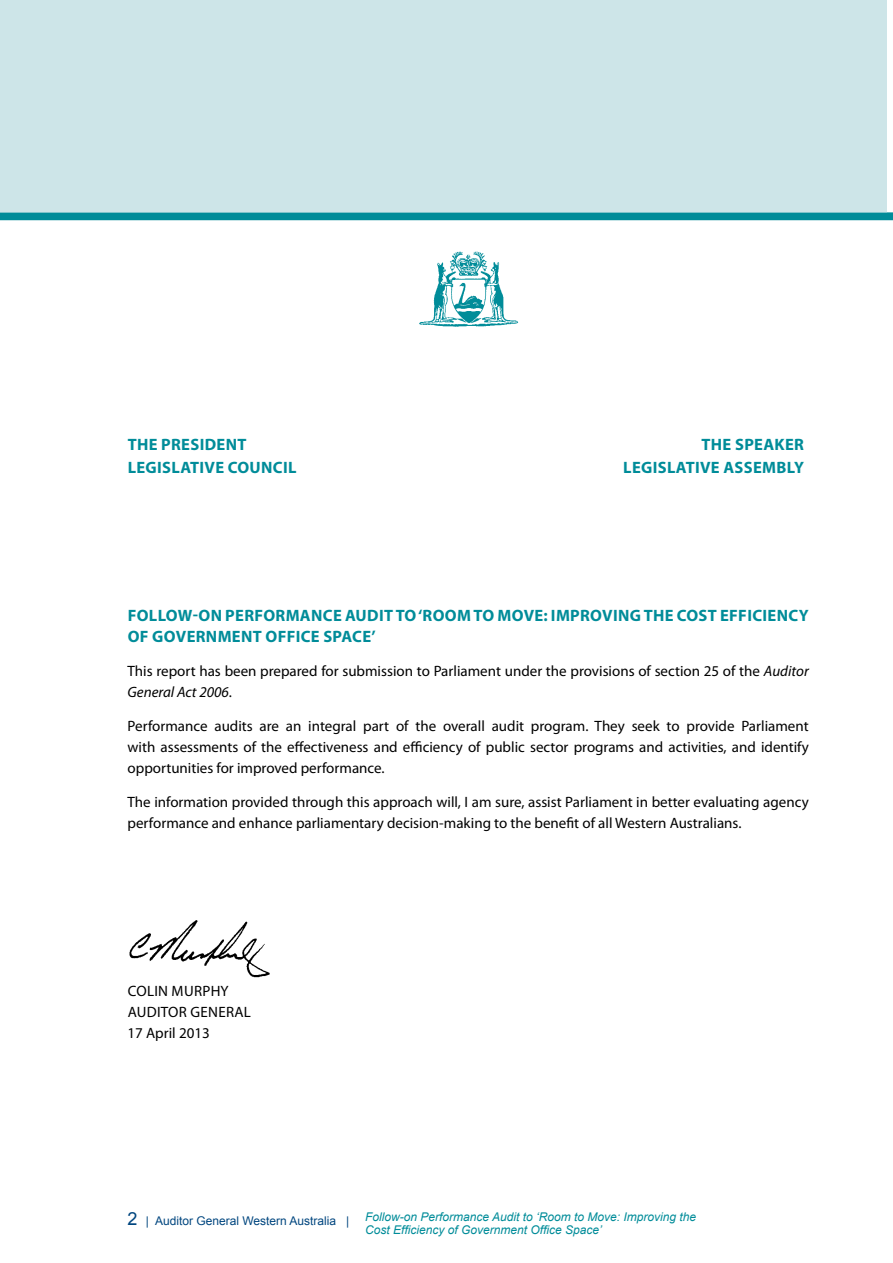
<style>
.page{position:relative;width:893px;height:1263px;background:#fff}
.page>*{position:absolute;margin:0;border:0;box-sizing:border-box;transform-origin:0 0}
.t1{font:700 16.5px/21px "Myriad Pro";letter-spacing:.02em;color:#008c99}
.t2{font:15px/21px "Myriad Pro";color:#000}
.t3{font:15px/21px "Myriad Pro";letter-spacing:.02em;color:#000}
.t4{font:italic 12px/13.5px "Arial";color:#008c99}
.t5{font:12px "Arial";color:#00467f}
.s1{font-style:italic}
.s2{font-size:18px}
</style>
<div class="page">
<div style="left:0;top:0;width:887px;height:213px;background:#cde5e8"></div>
<div style="left:0;top:213px;width:893px;height:7px;background:#008c99"></div>
<img style="left:419px;top:251px;width:99px;height:76px">
<img style="left:129px;top:920px;width:141px;height:58px">
<p class="t1" style="left:128px;top:434px;width:116px">THE PRESIDENT</p>
<p class="t1" style="left:702px;top:434px;width:104px">THE SPEAKER</p>
<p class="t1" style="left:128px;top:456px;width:166px">LEGISLATIVE COUNCIL</p>
<p class="t1" style="left:623px;top:456px;width:182px">LEGISLATIVE ASSEMBLY</p>
<p class="t1" style="left:128px;top:605px;width:682px">FOLLOW-ON PERFORMANCE AUDIT TO ‘ROOM TO MOVE: IMPROVING THE COST EFF ICIENCY<br>OF GOVERNMENT OFF</p>
<p class="t1" style="left:296px;top:626px;width:81px">ICE SPACE’</p>
<p class="t2" style="left:128px;top:660px;width:683px">This report has been prepared for submission to Parliament under the provisions of section 25 of the <span class="s1">Auditor<br>General Act 2006</span>.</p>
<p class="t2" style="left:128px;top:715px;width:683px;text-align:justify">Performance audits are an integral part of the overall audit program. They seek to provide Parliament with assessments of the effectiveness and efficiency of public sector programs and activities, and identify opportunities for improved performance.</p>
<p class="t2" style="left:128px;top:791px;width:683px">The information provided through this approach will, I am sure, assist Parliament in better evaluating agency performance and enhance parliamentary decision-making to the benefit of all Western Australians.</p>
<p class="t3" style="left:128px;top:981px;width:124px">Colin Murphy<br>AUDITOR GENERAL<br>17 April 2013</p>
<p class="t5" style="left:128px;top:1213px;width:223px"><span class="s2">2</span> | Auditor General Western Australia |</p>
<p class="t4" style="left:365px;top:1210px;width:333px">Follow-on Performance Audit to ‘Room to Move: Improving the<br>Cost Efficiency of Government Office Space’</p>
</div>
